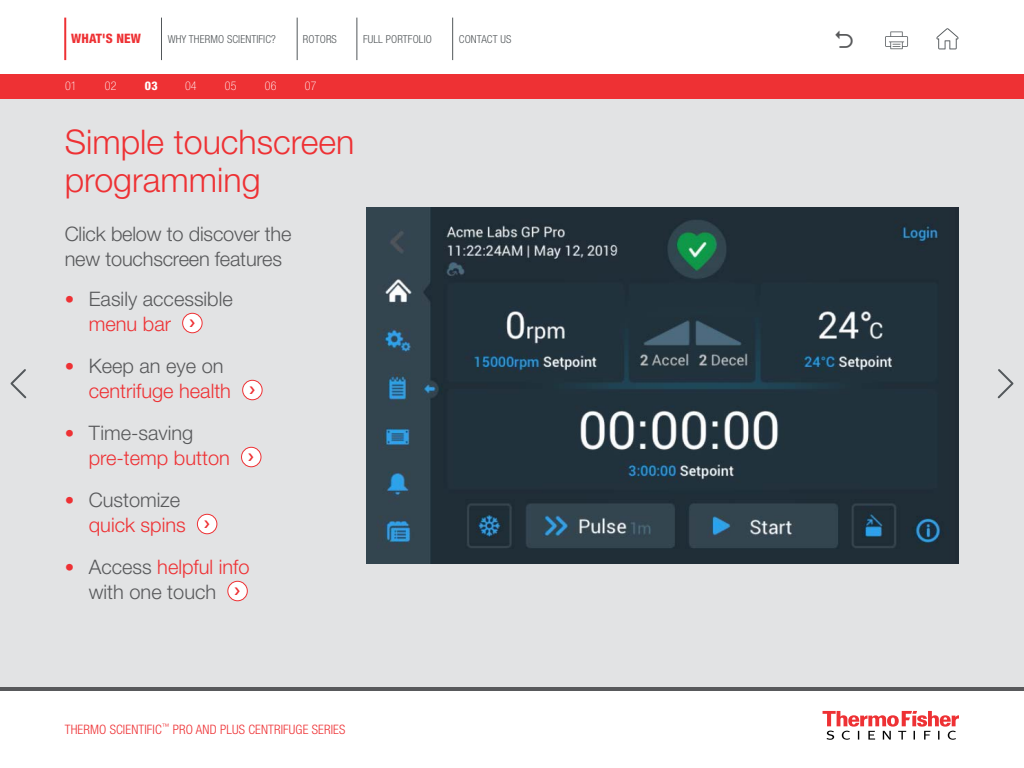
<style>
.page{position:relative;width:1024px;height:768px;background:#fff}
.page>*{position:absolute;margin:0;border:0;box-sizing:border-box;transform-origin:0 0}
.t1{font:300 34px/38px "Helvetica Neue LT Std";color:#ee3134}
.t2{font:300 20px/25px "Helvetica Neue LT Std";color:#58595b}
.t3{font:300 20px/25px "Helvetica Neue LT Std";color:#ee3134}
.t4{font:300 condensed 13px "Helvetica Neue LT Std";letter-spacing:.01em;color:#ee3134}
.t5{font:800 condensed 13px "Helvetica Neue LT Std";letter-spacing:.01em;color:#ee3134}
.t6{font:100 condensed 12px "Helvetica Neue LT Std";letter-spacing:.01em;color:#fff}
.t7{font:800 condensed 12px "Helvetica Neue LT Std";color:#fff}
.t8{font:300 condensed 11px "Helvetica Neue LT Std";letter-spacing:.01em;color:#52575a}
.s1{font-size:19px;color:#ee3134}
.s2{color:#ee3134}
.s3{font-size:19px}
.s4{color:#58595b}
</style>
<div class="page">
<div style="left:0;top:684px;width:1024px;height:6px;background:#58595b"></div>
<svg style="left:823px;top:711px;width:136px;height:29px"></svg>
<div style="left:0;top:87px;width:1024px;height:600px;background:#e2e3e4"></div>
<img style="left:367px;top:208px;width:591px;height:356px">
<div style="left:183px;top:313px;width:19px;height:20px;background:#fff;border-radius:50%"></div>
<div style="left:182px;top:313px;width:21px;height:20px;border:1px solid #ee3134;border-radius:50%"></div>
<div style="left:243px;top:380px;width:19px;height:20px;background:#fff;border-radius:50%"></div>
<div style="left:242px;top:380px;width:21px;height:20px;border:1px solid #ee3134;border-radius:50%"></div>
<div style="left:242px;top:447px;width:19px;height:20px;background:#fff;border-radius:50%"></div>
<div style="left:241px;top:447px;width:21px;height:20px;border:1px solid #ee3134;border-radius:50%"></div>
<div style="left:197px;top:514px;width:20px;height:20px;background:#fff;border-radius:50%"></div>
<div style="left:197px;top:514px;width:20px;height:20px;border:1px solid #ee3134;border-radius:50%"></div>
<div style="left:228px;top:581px;width:19px;height:20px;background:#fff;border-radius:50%"></div>
<div style="left:227px;top:581px;width:21px;height:20px;border:1px solid #ee3134;border-radius:50%"></div>
<svg style="left:997px;top:369px;width:17px;height:30px"></svg>
<svg style="left:10px;top:369px;width:17px;height:30px"></svg>
<svg style="left:885px;top:32px;width:23px;height:17px"></svg>
<hr style="left:297px;top:18px;width:1px;height:42px;background:#52575a">
<hr style="left:64px;top:18px;width:2px;height:42px;background:#ee3134">
<hr style="left:161px;top:18px;width:1px;height:42px;background:#52575a">
<svg style="left:936px;top:28px;width:22px;height:21px"></svg>
<hr style="left:357px;top:18px;width:1px;height:42px;background:#52575a">
<hr style="left:452px;top:18px;width:1px;height:42px;background:#52575a">
<div style="left:0;top:74px;width:1024px;height:24px;background:#ee3134"></div>
<p class="t5" style="left:71px;top:31px;width:71px">WHAT'S NEW</p>
<p class="t8" style="left:168px;top:33px;width:110px">WHY THERMO SCIENTIFIC?</p>
<p class="t8" style="left:303px;top:33px;width:35px">ROTORS</p>
<p class="t8" style="left:363px;top:33px;width:70px">FULL PORTFOLIO</p>
<p class="t8" style="left:459px;top:33px;width:54px">CONTACT US</p>
<p class="t6" style="left:65px;top:79px;width:13px">01</p>
<p class="t6" style="left:105px;top:79px;width:13px">02</p>
<p class="t7" style="left:145px;top:79px;width:14px">03</p>
<p class="t6" style="left:185px;top:79px;width:13px">04</p>
<p class="t6" style="left:225px;top:79px;width:13px">05</p>
<p class="t6" style="left:265px;top:79px;width:13px">06</p>
<p class="t6" style="left:305px;top:79px;width:13px">07</p>
<h1 class="t1" style="left:65px;top:122px;width:291px">Simple touchscreen programming</h1>
<p class="t2" style="left:65px;top:221px;width:228px">Click below to discover the new touchscreen features</p>
<p class="t2" style="left:89px;top:286px;width:146px;text-indent:-24px"><span class="s1">•</span> Easily accessible <span class="s2">menu bar</span></p>
<p class="t3" style="left:89px;top:353px;width:144px;text-indent:-24px"><span class="s3">•</span> <span class="s4">Keep an eye on </span>centrifuge health</p>
<p class="t3" style="left:89px;top:420px;width:143px;text-indent:-24px"><span class="s3">•</span> <span class="s4">Time-saving </span>pre-temp button</p>
<p class="t3" style="left:65px;top:487px;width:123px;text-align:right"><span class="s3">•</span> <span class="s4">Customize </span>quick spins</p>
<p class="t2" style="left:65px;top:554px;width:186px;text-align:center"><span class="s1">•</span> Access <span class="s2">helpful info </span>with one touch</p>
<p class="t4" style="left:65px;top:722px;width:282px">THERMO SCIENTIFIC<sup>™</sup> PRO AND PLUS CENTRIFUGE SERIES</p>
</div>
